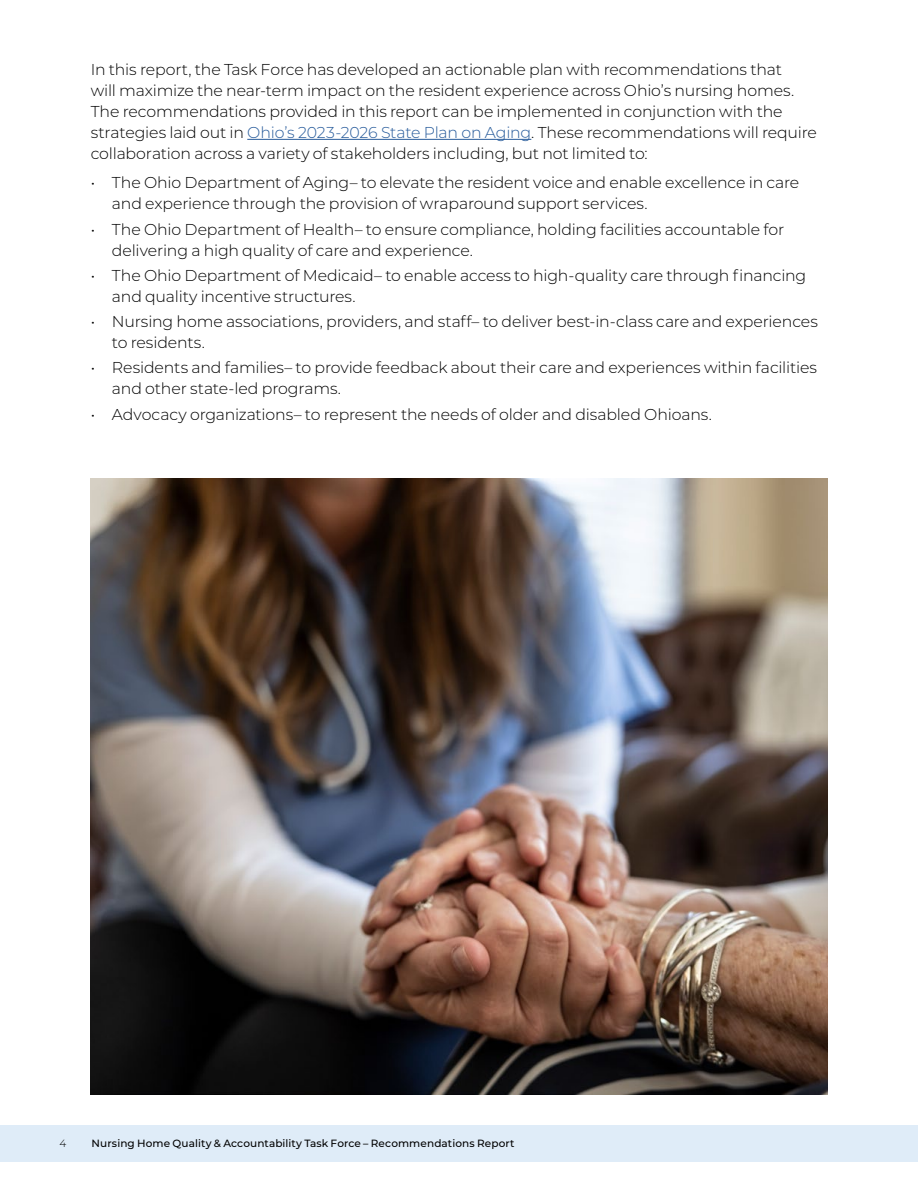
<style>
.page{position:relative;width:918px;height:1188px;background:#fff}
.page>*{position:absolute;margin:0;border:0;box-sizing:border-box;transform-origin:0 0}
.t1{font:300 15.75px/21px "Montserrat";letter-spacing:-.01em;color:#000}
.t2{font:500 10.5px "Montserrat";letter-spacing:.01em;color:#000}
.t3{font:300 10.5px "Montserrat";color:#000}
.s1{color:#275b9b}
</style>
<div class="page">
<div style="left:0;top:1125px;width:918px;height:37px;background:#dfecf8"></div>
<hr style="left:247px;top:139px;width:284px;height:1px;background:#275b9b">
<img style="left:91px;top:479px;width:736px;height:615px">
<p class="t1" style="left:91px;top:58px;width:728px">In this report, the Task Force has developed an actionable plan with recommendations that<br>will maximize the near-term impact on the resident experience across Ohio’s nursing homes.<br>The recommendations provided in this report can be implemented in conjunction with the strategies laid out in <span class="s1">Ohio’s 2023-2026 State Plan on Aging</span>. These recommendations will require collaboration across a variety of stakeholders including, but not limited to:</p>
<p class="t1" style="left:112px;top:172px;width:689px;text-indent:-21px">• The Ohio Department of Aging– to elevate the resident voice and enable excellence in care and experience through the provision of wraparound support services.</p>
<p class="t1" style="left:112px;top:218px;width:674px;text-indent:-21px">• The Ohio Department of Health– to ensure compliance, holding facilities accountable for delivering a high quality of care and experience.</p>
<p class="t1" style="left:112px;top:264px;width:696px;text-indent:-21px">• The Ohio Department of Medicaid– to enable access to high-quality care through financing and quality incentive structures.</p>
<p class="t1" style="left:112px;top:310px;width:707px;text-indent:-21px">• Nursing home associations, providers, and staff– to deliver best-in-class care and experiences to residents.</p>
<p class="t1" style="left:112px;top:357px;width:707px;text-indent:-21px">• Residents and families– to provide feedback about their care and experiences within facilities and other state-led programs.</p>
<p class="t1" style="left:91px;top:403px;width:623px">• Advocacy organizations– to represent the needs of older and disabled Ohioans.</p>
<p class="t3" style="left:60px;top:1136px;width:8px">4</p>
<p class="t2" style="left:92px;top:1136px;width:424px">Nursing Home Quality &amp; Accountability Task Force – Recommendations Report</p>
</div>
